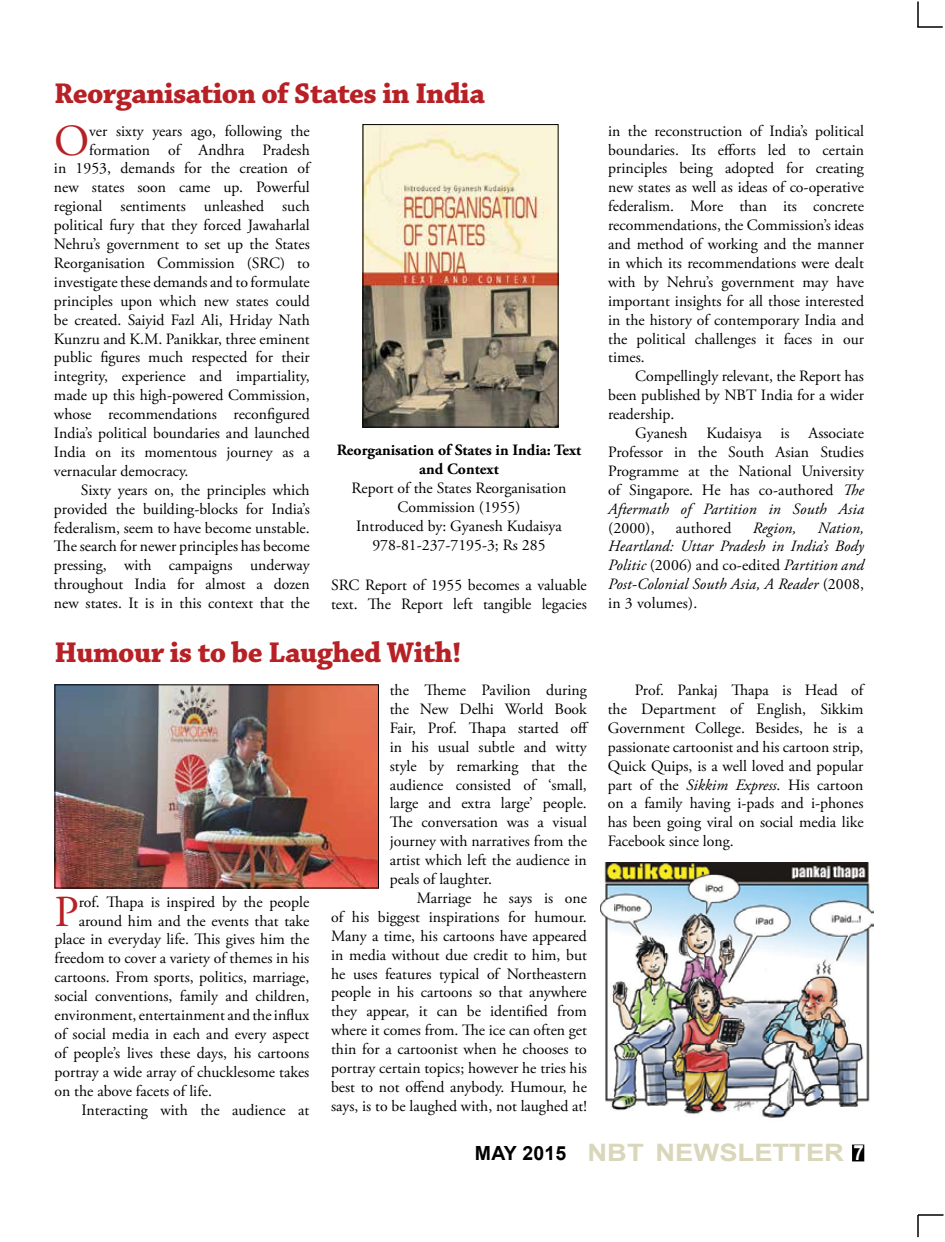
<style>
.page{position:relative;width:945px;height:1242px;background:#fff}
.page>*{position:absolute;margin:0;border:0;box-sizing:border-box;transform-origin:0 0}
.t1{font:44.25px "Adobe Garamond Pro";color:#b72126}
.t2{font:700 30px "Chaparral Pro";letter-spacing:-.02em;color:#b72126}
.t3{font:700 24px "Arial";color:#d9d6ba;scale:1.14 1}
.t4{font:15.75px/18.9px "Adobe Garamond Pro";color:#000;text-align:justify}
.t5{font:italic 15.75px/18.9px "Adobe Garamond Pro";letter-spacing:.01em;color:#000;text-align:justify}
.t6{font:700 15.75px/18.9px "Adobe Garamond Pro";color:#000;text-align:center}
.s1{font-style:italic}
.s2{font-style:normal}
.s3{font-size:19.5px;color:#000}
.s4{font-size:21px;color:#fff}
</style>
<div class="page">
<div style="left:854px;top:1146px;width:9px;height:14px;background:#000"></div>
<div style="left:852px;top:1145px;width:12px;height:16px;border:3px solid #000"></div>
<hr style="left:917px;top:1215px;width:2px;height:22px;background:#000">
<hr style="left:918px;top:1214px;width:26px;height:2px;background:#000">
<hr style="left:917px;top:2px;width:2px;height:25px;background:#000">
<hr style="left:917px;top:26px;width:26px;height:2px;background:#000">
<img style="left:365px;top:126px;width:192px;height:300px">
<div style="left:363px;top:124px;width:196px;height:304px;border:1px solid #000"></div>
<img style="left:56px;top:686px;width:321px;height:200px">
<div style="left:54px;top:684px;width:325px;height:204px;border:1px solid #000"></div>
<img style="left:601px;top:863px;width:272px;height:255px">
<h2 class="t2" style="left:54px;top:76px;width:433px">Reorganisation of States in India</h2>
<h1 class="t1" style="left:54px;top:114px;width:37px">O</h1>
<p class="t4" style="left:89px;top:122px;width:222px">ver sixty years ago, following the</p>
<p class="t4" style="left:89px;top:141px;width:222px">formation of Andhra Pradesh</p>
<p class="t4" style="left:54px;top:160px;width:257px">in 1953, demands for the creation of</p>
<p class="t4" style="left:54px;top:178px;width:257px">new states soon came up. Powerful</p>
<p class="t4" style="left:54px;top:197px;width:257px">regional sentiments unleashed such</p>
<p class="t4" style="left:54px;top:216px;width:257px">political fury that they forced Jawaharlal</p>
<p class="t4" style="left:54px;top:235px;width:257px">Nehru’s government to set up the States</p>
<p class="t4" style="left:54px;top:254px;width:257px">Reorganisation Commission (SRC) to</p>
<p class="t4" style="left:54px;top:273px;width:257px">investigate these demands and to formulate</p>
<p class="t4" style="left:54px;top:292px;width:257px">principles upon which new states could</p>
<p class="t4" style="left:54px;top:311px;width:257px">be created. Saiyid Fazl Ali, Hriday Nath</p>
<p class="t4" style="left:54px;top:330px;width:257px">Kunzru and K.M. Panikkar, three eminent</p>
<p class="t4" style="left:54px;top:349px;width:257px">public figures much respected for their</p>
<p class="t4" style="left:54px;top:367px;width:257px">integrity, experience and impartiality,</p>
<p class="t4" style="left:54px;top:386px;width:257px">made up this high-powered Commission,</p>
<p class="t4" style="left:54px;top:405px;width:257px">whose recommendations reconfigured</p>
<p class="t4" style="left:54px;top:424px;width:257px">India’s political boundaries and launched</p>
<p class="t4" style="left:54px;top:443px;width:257px">India on its momentous journey as a</p>
<p class="t4" style="left:54px;top:462px;width:136px">vernacular democracy.</p>
<p class="t4" style="left:81px;top:481px;width:230px">Sixty years on, the principles which</p>
<p class="t4" style="left:54px;top:500px;width:257px">provided the building-blocks for India’s</p>
<p class="t4" style="left:54px;top:519px;width:257px">federalism, seem to have become unstable.</p>
<p class="t4" style="left:54px;top:538px;width:257px">The search for newer principles has become</p>
<p class="t4" style="left:54px;top:556px;width:257px">pressing, with campaigns underway</p>
<p class="t4" style="left:54px;top:575px;width:257px">throughout India for almost a dozen</p>
<p class="t4" style="left:54px;top:594px;width:257px">new states. It is in this context that the</p>
<p class="t6" style="left:337px;top:441px;width:246px">Reorganisation of States in India: Text and Context</p>
<p class="t4" style="left:352px;top:479px;width:216px;text-align:center">Report of the States Reorganisation<br>Commission (1955)<br>Introduced by: Gyanesh Kudaisya<br>978-81-237-7195-3; Rs 285</p>
<p class="t4" style="left:331px;top:576px;width:257px">SRC Report of 1955 becomes a valuable text. The Report left tangible legacies</p>
<h2 class="t2" style="left:54px;top:634px;width:409px">Humour is to be Laughed With!</h2>
<h1 class="t1" style="left:54px;top:885px;width:26px">P</h1>
<p class="t4" style="left:79px;top:893px;width:232px">rof. Thapa is inspired by the people</p>
<p class="t4" style="left:79px;top:912px;width:232px">around him and the events that take</p>
<p class="t4" style="left:54px;top:931px;width:256px">place in everyday life. This gives him the</p>
<p class="t4" style="left:54px;top:949px;width:256px">freedom to cover a variety of themes in his</p>
<p class="t4" style="left:54px;top:968px;width:256px">cartoons. From sports, politics, marriage,</p>
<p class="t4" style="left:54px;top:987px;width:256px">social conventions, family and children,</p>
<p class="t4" style="left:54px;top:1006px;width:256px">environment, entertainment and the influx</p>
<p class="t4" style="left:54px;top:1025px;width:256px">of social media in each and every aspect</p>
<p class="t4" style="left:54px;top:1044px;width:256px">of people’s lives these days, his cartoons</p>
<p class="t4" style="left:54px;top:1063px;width:256px">portray a wide array of chucklesome takes</p>
<p class="t4" style="left:54px;top:1082px;width:159px">on the above facets of life.</p>
<p class="t4" style="left:81px;top:1101px;width:229px">Interacting with the audience at</p>
<p class="t4" style="left:390px;top:681px;width:200px">the Theme Pavilion during the New Delhi World Book Fair, Prof. Thapa started off in his usual subtle and witty style by remarking that the audience consisted of ‘small, large and extra large’ people.<br>The conversation was a visual journey with narratives from the artist which left the audience in peals of laughter.</p>
<p class="t4" style="left:331px;top:889px;width:257px;text-indent:86px">Marriage he says is one of his biggest inspirations for humour.<br>Many a time, his cartoons have appeared in media without due credit to him, but he uses features typical of Northeastern people in his cartoons so that anywhere they appear, it can be identified from where it comes from. The ice can often get thin for a cartoonist when he chooses to portray certain topics; however he tries his best to not offend anybody. Humour, he says, is to be laughed with, not laughed at!</p>
<p class="t4" style="left:608px;top:122px;width:257px">in the reconstruction of India’s political boundaries. Its efforts led to certain principles being adopted for creating new states as well as ideas of co-operative federalism. More than its concrete recommendations, the Commission’s ideas and method of working and the manner in which its recommendations were dealt with by Nehru’s government may have important insights for all those interested in the history of contemporary India and the political challenges it faces in our times.</p>
<p class="t4" style="left:608px;top:367px;width:257px;text-indent:27px">Compellingly relevant, the Report has been published by NBT India for a wider readership.</p>
<p class="t4" style="left:608px;top:424px;width:257px;text-indent:27px">Gyanesh Kudaisya is Associate Professor in the South Asian Studies Programme at the National University of Singapore. He has co-authored <span class="s1">The Aftermath of Partition in South Asia</span></p>
<p class="t4" style="left:608px;top:519px;width:48px">(2000),</p>
<p class="t4" style="left:676px;top:519px;width:57px">authored</p>
<p class="t5" style="left:753px;top:519px;width:45px">Region,</p>
<p class="t5" style="left:608px;top:519px;width:257px;text-indent:210px">Nation, Heartland: Uttar Pradesh in India’s Body Politic <span class="s2">(2006) and co-edited</span> Partition and Post-Colonial South Asia, A Reader <span class="s2">(2008, in 3 volumes).</span></p>
<p class="t4" style="left:608px;top:681px;width:257px;text-indent:27px">Prof. Pankaj Thapa is Head of the Department of English, Sikkim Government College. Besides, he is a passionate cartoonist and his cartoon strip, Quick Quips, is a well loved and popular part of the <span class="s1">Sikkim Express</span>. His cartoon on a family having i-pads and i-phones has been going viral on social media like Facebook since long.</p>
<h3 class="t3" style="left:475px;top:1137px;width:343px"><span class="s3">MAY 2015</span> NBT NEWSLETTER <span class="s4">7</span></h3>
</div>
